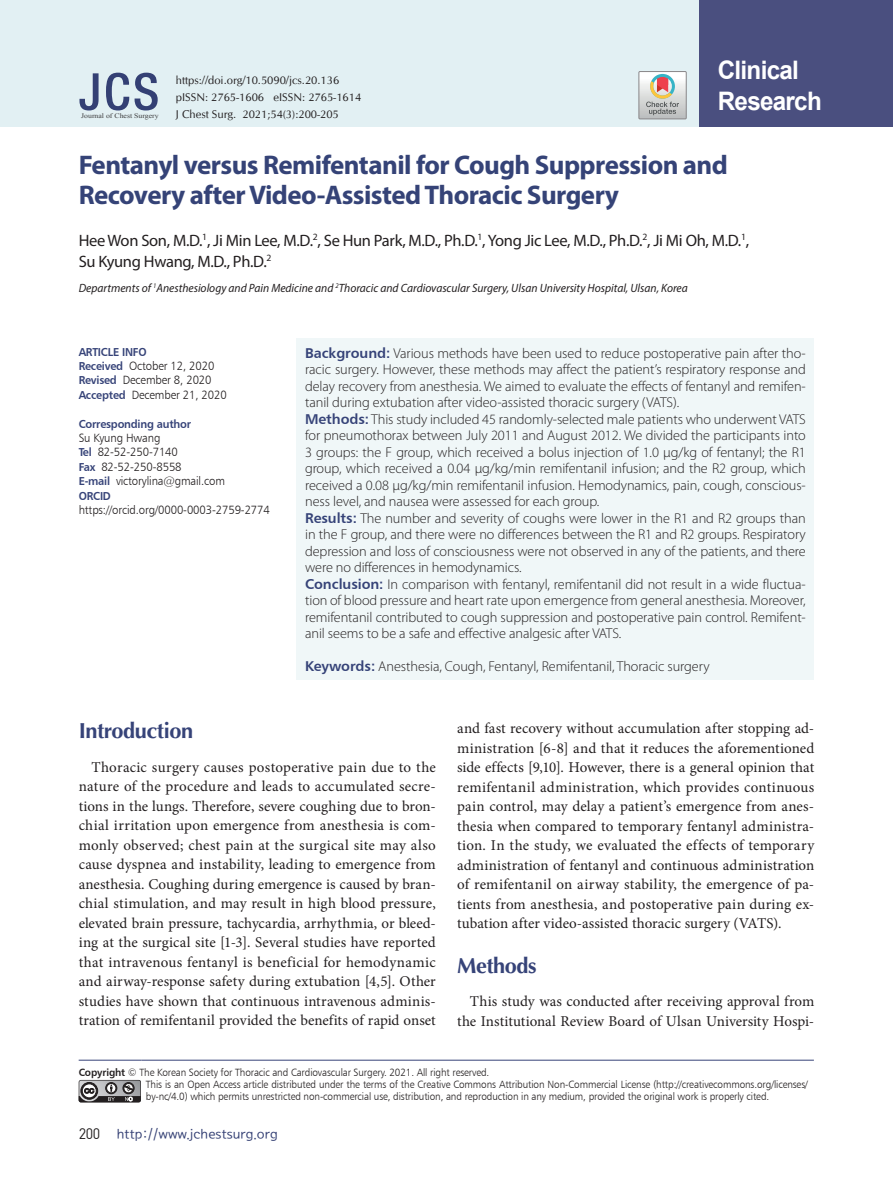
<style>
.page{position:relative;width:893px;height:1191px;background:#fff}
.page>*{position:absolute;margin:0;border:0;box-sizing:border-box;transform-origin:0 0}
.t1{font:500 condensed 51px "Helvetica Neue LT Std";color:#344074}
.t2{font:700 27px/30px "Myriad Pro";letter-spacing:-.02em;color:#354377}
.t3{font:700 25.5px/30.6px "Arial";letter-spacing:-.03em;color:#fff;scale:.95 1}
.t4{font:700 21.75px "Optima LT Std";letter-spacing:-.02em;color:#364378}
.t5{font:16.5px/21px "Myriad Pro";letter-spacing:-.02em;color:#231f20}
.t6{font:15px/19.5px "Minion Pro";color:#231f20;text-align:justify}
.t7{font:300 14.25px/16.5px "Myriad Pro";letter-spacing:-.005em;color:#231f20}
.t8{font:13.5px "Seoul Namsan M";color:#344074}
.t9{font:12px/14.4px "Humanist 777 BT Light B";letter-spacing:-.01em;color:#231f20;scale:.95 1}
.t10{font:italic 12px "Myriad Pro";color:#231f20;scale:.96 1}
.t11{font:11.55px "Humanist 777 BT Bold B";letter-spacing:-.02em;color:#364378;scale:.95 1}
.t12{font:11.25px/17.2px "CG Omega";color:#231f20}
.t13{font:10.5px/12.1px "Humanist 777 BT Light B";letter-spacing:-.01em;color:#231f20;scale:.95 1}
.t14{font:6.9px "Times New Roman";color:#3e3e3f;scale:1.13 1}
.s1{font-family:"Humanist 777 BT Bold B";font-size:11.55px;color:#364378}
.s2{font-family:"Humanist 777 BT Bold B";font-weight:400;color:#364378}
.s3{font-family:"Humanist 777 BT Bold B"}
.s4{font-family:"Dinreg";font-size:15px;color:#231f20}
</style>
<div class="page">
<div style="left:0;top:0;width:893px;height:126px;background:#e2f0f3"></div>
<div style="left:699px;top:0;width:194px;height:126px;background:#4a4f7f"></div>
<div style="left:297px;top:338px;width:517px;height:342px;background:#f0f7f8"></div>
<hr style="left:79px;top:1060px;width:63px;height:1px;background:#364378">
<hr style="left:142px;top:1060px;width:672px;height:1px;background:#364378">
<svg style="left:79px;top:1080px;width:62px;height:22px"></svg>
<div style="left:639px;top:71px;width:47px;height:48px;border:1px solid #888688"></div>
<svg style="left:639px;top:72px;width:47px;height:47px;background:#cbc6c1"></svg>
<h1 class="t1" style="left:79px;top:61px;width:82px">JCS</h1>
<p class="t14" style="left:81px;top:111px;width:70px">Journal of Chest Surgery</p>
<p class="t12" style="left:176px;top:71px;width:187px">https://doi.org/10.5090/jcs.20.136 pISSN: 2765-1606 eISSN: 2765-1614<br>J Chest Surg. 2021;54(3):200-205</p>
<h3 class="t3" style="left:718px;top:56px;width:111px">Clinical<br>Research</h3>
<h2 class="t2" style="left:79px;top:149px;width:651px">Fentanyl versus Remifentanil for Cough Suppression and<br>Recovery after Video-Assisted Thoracic Surgery</h2>
<p class="t5" style="left:79px;top:230px;width:672px">Hee Won Son, M.D.<sup>1</sup>, Ji Min Lee, M.D.<sup>2</sup>, Se Hun Park, M.D., Ph.D.<sup>1</sup>, Yong Jic Lee, M.D., Ph.D.<sup>2</sup>, Ji Mi Oh, M.D.<sup>1</sup>,<br>Su Kyung Hwang, M.D., Ph.D.<sup>2</sup></p>
<p class="t10" style="left:79px;top:280px;width:636px">Departments of <sup>1</sup>Anesthesiology and Pain Medicine and <sup>2</sup>Thoracic and Cardiovascular Surgery, Ulsan University Hospital, Ulsan, Korea</p>
<p class="t11" style="left:79px;top:344px;width:73px">ARTICLE INFO</p>
<p class="t9" style="left:79px;top:358px;width:157px"><span class="s1">Received</span> October 12, 2020<br><span class="s1">Revised</span> December 8, 2020<br><span class="s1">Accepted</span> December 21, 2020</p>
<p class="t11" style="left:79px;top:416px;width:120px">Corresponding author</p>
<p class="t9" style="left:79px;top:430px;width:155px">Su Kyung Hwang<br><span class="s1">Tel</span> 82-52-250-7140<br><span class="s1">Fax</span> 82-52-250-8558<br><span class="s1">E-mail</span> victorylina@gmail.com</p>
<p class="t11" style="left:79px;top:488px;width:35px">ORCID</p>
<p class="t9" style="left:79px;top:502px;width:203px">https://orcid.org/0000-0003-2759-2774</p>
<p class="t7" style="left:305px;top:345px;width:502px"><span class="s2">Background:</span> Various methods have been used to reduce postoperative pain after tho&shy;racic surgery. However, these methods may affect the patient’s respiratory response and delay recovery from anesthesia. We aimed to evaluate the effects of fentanyl and remifen&shy;tanil during extubation after video-assisted thoracic surgery (VATS).<br><span class="s2">Methods:</span> This study included 45 randomly-selected male patients who underwent VATS for pneumothorax between July 2011 and August 2012. We divided the participants into 3 groups: the F group, which received a bolus injection of 1.0 µg/kg of fentanyl; the R1 group, which received a 0.04 µg/kg/min remifentanil infusion; and the R2 group, which received a 0.08 µg/kg/min remifentanil infusion. Hemodynamics, pain, cough, conscious&shy;ness level, and nausea were assessed for each group.<br><span class="s2">Results:</span> The number and severity of coughs were lower in the R1 and R2 groups than in the F group, and there were no differences between the R1 and R2 groups. Respiratory depression and loss of consciousness were not observed in any of the patients, and there were no differences in hemodynamics.<br><span class="s2">Conclusion:</span> In comparison with fentanyl, remifentanil did not result in a wide fluctua&shy;tion of blood pressure and heart rate upon emergence from general anesthesia. Moreover, remifentanil contributed to cough suppression and postoperative pain control. Remifent&shy;anil seems to be a safe and effective analgesic after VATS.</p>
<p class="t7" style="left:305px;top:658px;width:406px"><span class="s2">Keywords:</span> Anesthesia, Cough, Fentanyl, Remifentanil, Thoracic surgery</p>
<h3 class="t4" style="left:79px;top:718px;width:116px">Introduction</h3>
<p class="t6" style="left:79px;top:757px;width:359px;text-indent:13px">Thoracic surgery causes postoperative pain due to the nature of the procedure and leads to accumulated secre&shy;tions in the lungs. Therefore, severe coughing due to bron&shy;chial irritation upon emergence from anesthesia is com&shy;monly observed; chest pain at the surgical site may also cause dyspnea and instability, leading to emergence from anesthesia. Coughing during emergence is caused by bran&shy;chial stimulation, and may result in high blood pressure, elevated brain pressure, tachycardia, arrhythmia, or bleed&shy;ing at the surgical site [1-3]. Several studies have reported that intravenous fentanyl is beneficial for hemodynamic and airway-response safety during extubation [4,5]. Other studies have shown that continuous intravenous adminis&shy;tration of remifentanil provided the benefits of rapid onset</p>
<p class="t6" style="left:457px;top:719px;width:359px">and fast recovery without accumulation after stopping ad&shy;ministration [6-8] and that it reduces the aforementioned side effects [9,10]. However, there is a general opinion that remifentanil administration, which provides continuous pain control, may delay a patient’s emergence from anes&shy;thesia when compared to temporary fentanyl administra&shy;tion. In the study, we evaluated the effects of temporary administration of fentanyl and continuous administration of remifentanil on airway stability, the emergence of pa&shy;tients from anesthesia, and postoperative pain during ex&shy;tubation after video-assisted thoracic surgery (VATS).</p>
<h3 class="t4" style="left:457px;top:953px;width:81px">Methods</h3>
<p class="t6" style="left:457px;top:992px;width:359px;text-align:right">This study was conducted after receiving approval from the Institutional Review Board of Ulsan University Hospi-</p>
<p class="t13" style="left:146px;top:1065px;width:698px;text-indent:-67px"><span class="s3">Copyright</span> © The Korean Society for Thoracic and Cardiovascular Surgery. 2021. All right reserved.<br>This is an Open Access article distributed under the terms of the Creative Commons Attribution Non-Commercial License (http://creativecommons.org/licenses/ by-nc/4.0) which permits unrestricted non-commercial use, distribution, and reproduction in any medium, provided the original work is properly cited.</p>
<p class="t8" style="left:79px;top:1126px;width:201px"><span class="s4">200</span> http://www.jchestsurg.org</p>
</div>
